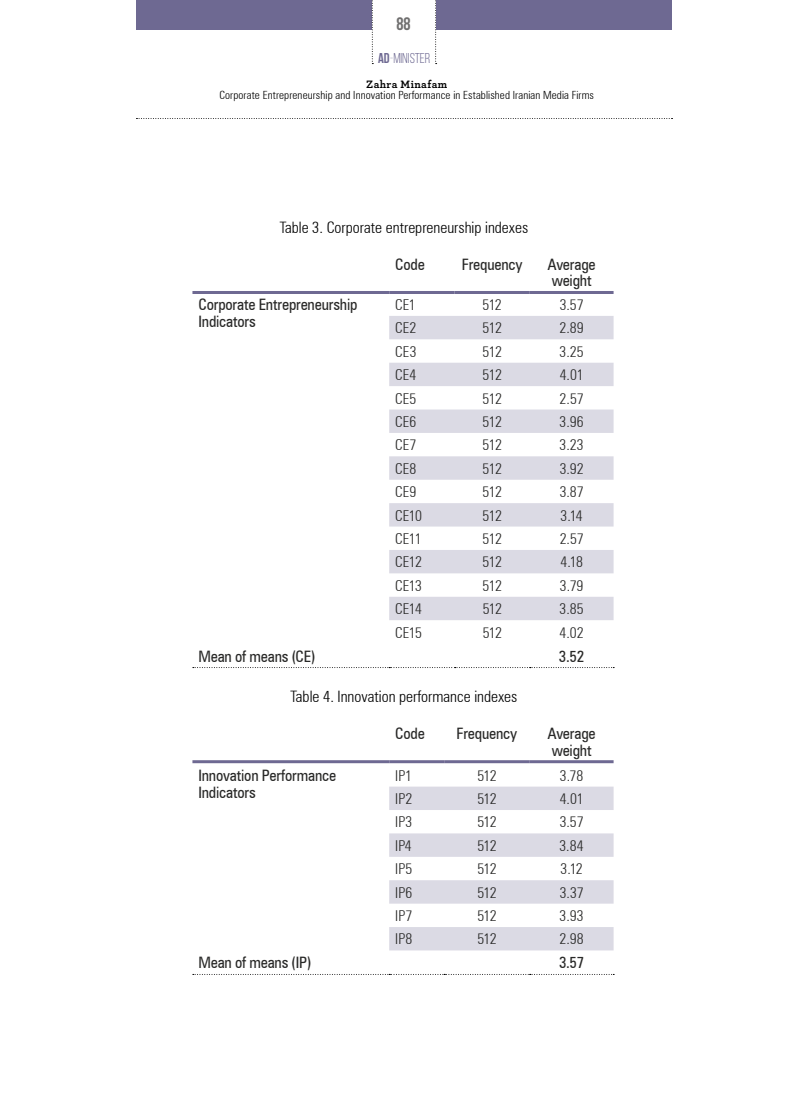
<style>
.page{position:relative;width:808px;height:1106px;background:#fff}
.page>*{position:absolute;margin:0;border:0;box-sizing:border-box;transform-origin:0 0}
.t1{font:700 18px "Bebas Neue";color:#706f6f}
.t2{font:condensed 15.75px/16.5px "Zurich BT";letter-spacing:-.01em;color:#282827}
.t3{font:300 condensed 15.75px "Zurich BT";color:#000}
.t4{font:300 condensed 15px "Zurich BT";letter-spacing:-.035em;color:#282827}
.t5{font:14.25px "Bebas Neue";color:#6e6992}
.t6{font:300 condensed 11.25px "Zurich BT";letter-spacing:.01em;color:#000}
.t7{font:700 11.25px "Archer Pro";letter-spacing:.035em;color:#000}
.s1{font-weight:700}
.s2{font-weight:300}
</style>
<div class="page">
<svg style="left:136px;top:118px;width:536px;height:1px"></svg>
<div style="left:136px;top:0;width:236px;height:30px;background:#6e6992"></div>
<svg style="left:435px;top:0;width:2px;height:64px"></svg>
<svg style="left:372px;top:0;width:1px;height:64px"></svg>
<div style="left:436px;top:0;width:236px;height:30px;background:#6e6992"></div>
<svg style="left:389px;top:316px;width:224px;height:304px;fill:#dbdae4"></svg>
<hr style="left:192px;top:291px;width:197px;height:3px;background:#6e6992">
<hr style="left:389px;top:291px;width:66px;height:3px;background:#6e6992">
<hr style="left:455px;top:291px;width:75px;height:3px;background:#6e6992">
<hr style="left:530px;top:291px;width:83px;height:3px;background:#6e6992">
<svg style="left:193px;top:667px;width:421px;height:1px"></svg>
<svg style="left:192px;top:763px;width:422px;height:211px"></svg>
<svg style="left:389px;top:786px;width:225px;height:164px;fill:#dbdae4"></svg>
<svg style="left:193px;top:974px;width:421px;height:1px"></svg>
<hr style="left:192px;top:760px;width:197px;height:3px;background:#6e6992">
<hr style="left:389px;top:760px;width:55px;height:3px;background:#6e6992">
<hr style="left:444px;top:760px;width:86px;height:3px;background:#6e6992">
<hr style="left:530px;top:760px;width:84px;height:3px;background:#6e6992">
<p class="t1" style="left:396px;top:14px;width:16px">88</p>
<p class="t5" style="left:378px;top:51px;width:54px"><span class="s1">AD</span><span class="s2">-</span>MINISTER</p>
<p class="t7" style="left:366px;top:75px;width:82px">Zahra Minafam</p>
<p class="t6" style="left:219px;top:88px;width:376px">Corporate Entrepreneurship and Innovation Performance in Established Iranian Media Firms</p>
<p class="t3" style="left:280px;top:218px;width:250px">Table 3. Corporate entrepreneurship indexes</p>
<p class="t2" style="left:395px;top:256px;width:31px">Code</p>
<p class="t2" style="left:462px;top:256px;width:62px">Frequency</p>
<p class="t2" style="left:548px;top:256px;width:50px">Average weight</p>
<p class="t2" style="left:198px;top:296px;width:161px">Corporate Entrepreneurship<br>Indicators</p>
<p class="t4" style="left:395px;top:295px;width:22px">CE1</p>
<p class="t4" style="left:483px;top:295px;width:21px">512</p>
<p class="t4" style="left:560px;top:295px;width:25px">3.57</p>
<p class="t4" style="left:395px;top:319px;width:23px">CE2</p>
<p class="t4" style="left:483px;top:319px;width:21px">512</p>
<p class="t4" style="left:559px;top:319px;width:26px">2.89</p>
<p class="t4" style="left:395px;top:342px;width:23px">CE3</p>
<p class="t4" style="left:483px;top:342px;width:21px">512</p>
<p class="t4" style="left:560px;top:342px;width:26px">3.25</p>
<p class="t4" style="left:395px;top:366px;width:23px">CE4</p>
<p class="t4" style="left:483px;top:366px;width:21px">512</p>
<p class="t4" style="left:560px;top:366px;width:25px">4.01</p>
<p class="t4" style="left:395px;top:389px;width:23px">CE5</p>
<p class="t4" style="left:483px;top:389px;width:21px">512</p>
<p class="t4" style="left:560px;top:389px;width:26px">2.57</p>
<p class="t4" style="left:395px;top:412px;width:23px">CE6</p>
<p class="t4" style="left:483px;top:412px;width:21px">512</p>
<p class="t4" style="left:560px;top:412px;width:26px">3.96</p>
<p class="t4" style="left:395px;top:436px;width:23px">CE7</p>
<p class="t4" style="left:483px;top:436px;width:21px">512</p>
<p class="t4" style="left:560px;top:436px;width:26px">3.23</p>
<p class="t4" style="left:395px;top:459px;width:23px">CE8</p>
<p class="t4" style="left:483px;top:459px;width:21px">512</p>
<p class="t4" style="left:560px;top:459px;width:26px">3.92</p>
<p class="t4" style="left:395px;top:483px;width:23px">CE9</p>
<p class="t4" style="left:483px;top:483px;width:21px">512</p>
<p class="t4" style="left:560px;top:483px;width:25px">3.87</p>
<p class="t4" style="left:395px;top:506px;width:28px">CE10</p>
<p class="t4" style="left:483px;top:506px;width:21px">512</p>
<p class="t4" style="left:560px;top:506px;width:24px">3.14</p>
<p class="t4" style="left:395px;top:529px;width:28px">CE11</p>
<p class="t4" style="left:483px;top:529px;width:21px">512</p>
<p class="t4" style="left:560px;top:529px;width:26px">2.57</p>
<p class="t4" style="left:395px;top:553px;width:28px">CE12</p>
<p class="t4" style="left:483px;top:553px;width:21px">512</p>
<p class="t4" style="left:560px;top:553px;width:24px">4.18</p>
<p class="t4" style="left:395px;top:576px;width:28px">CE13</p>
<p class="t4" style="left:483px;top:576px;width:21px">512</p>
<p class="t4" style="left:560px;top:576px;width:25px">3.79</p>
<p class="t4" style="left:395px;top:600px;width:28px">CE14</p>
<p class="t4" style="left:483px;top:600px;width:21px">512</p>
<p class="t4" style="left:560px;top:600px;width:26px">3.85</p>
<p class="t4" style="left:395px;top:623px;width:28px">CE15</p>
<p class="t4" style="left:483px;top:623px;width:21px">512</p>
<p class="t4" style="left:560px;top:623px;width:26px">4.02</p>
<p class="t2" style="left:198px;top:647px;width:119px">Mean of means (CE)</p>
<p class="t2" style="left:559px;top:647px;width:27px">3.52</p>
<p class="t3" style="left:290px;top:687px;width:228px">Table 4. Innovation performance indexes</p>
<p class="t2" style="left:395px;top:725px;width:31px">Code</p>
<p class="t2" style="left:457px;top:725px;width:62px">Frequency</p>
<p class="t2" style="left:548px;top:725px;width:50px">Average weight</p>
<p class="t2" style="left:198px;top:767px;width:139px">Innovation Performance<br>Indicators</p>
<p class="t4" style="left:395px;top:766px;width:18px">IP1</p>
<p class="t4" style="left:477px;top:766px;width:21px">512</p>
<p class="t4" style="left:560px;top:766px;width:25px">3.78</p>
<p class="t4" style="left:395px;top:789px;width:19px">IP2</p>
<p class="t4" style="left:477px;top:789px;width:21px">512</p>
<p class="t4" style="left:560px;top:789px;width:25px">4.01</p>
<p class="t4" style="left:395px;top:813px;width:19px">IP3</p>
<p class="t4" style="left:477px;top:813px;width:21px">512</p>
<p class="t4" style="left:560px;top:813px;width:25px">3.57</p>
<p class="t4" style="left:395px;top:836px;width:18px">IP4</p>
<p class="t4" style="left:477px;top:836px;width:21px">512</p>
<p class="t4" style="left:559px;top:836px;width:26px">3.84</p>
<p class="t4" style="left:395px;top:859px;width:19px">IP5</p>
<p class="t4" style="left:477px;top:859px;width:21px">512</p>
<p class="t4" style="left:561px;top:859px;width:24px">3.12</p>
<p class="t4" style="left:395px;top:883px;width:19px">IP6</p>
<p class="t4" style="left:477px;top:883px;width:21px">512</p>
<p class="t4" style="left:560px;top:883px;width:26px">3.37</p>
<p class="t4" style="left:395px;top:906px;width:19px">IP7</p>
<p class="t4" style="left:477px;top:906px;width:21px">512</p>
<p class="t4" style="left:559px;top:906px;width:26px">3.93</p>
<p class="t4" style="left:395px;top:930px;width:19px">IP8</p>
<p class="t4" style="left:477px;top:930px;width:21px">512</p>
<p class="t4" style="left:559px;top:930px;width:26px">2.98</p>
<p class="t2" style="left:198px;top:954px;width:114px">Mean of means (IP)</p>
<p class="t2" style="left:559px;top:954px;width:27px">3.57</p>
</div>
